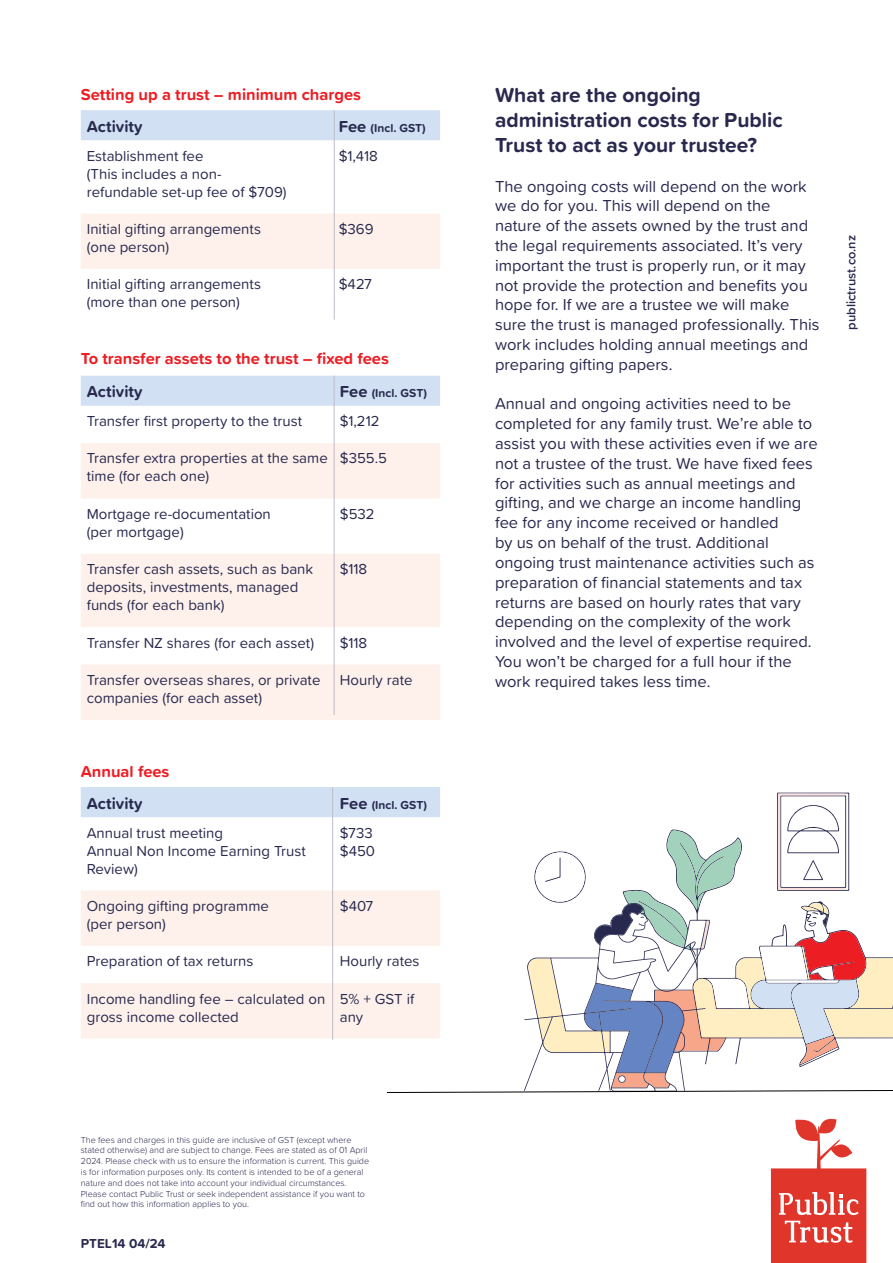
<style>
.page{position:relative;width:893px;height:1263px;background:#fff}
.page>*{position:absolute;margin:0;border:0;box-sizing:border-box;transform-origin:0 0}
.t1{font:700 21px/25.2px "Proxima Soft";color:#29284e}
.t2{font:16.5px/19.8px "Proxima Soft";color:#29284e}
.t3{font:700 16.5px "Proxima Soft";color:#ed1d24}
.t4{font:700 16.5px "Proxima Soft";color:#28294e}
.t5{font:15px/18px "Proxima Soft";color:#28294e}
.t6{font:700 13.5px "Proxima Soft";color:#28294e}
.t7{font:600 12.9px "Proxima Soft";color:#28294e}
.t8{font:700 12px "Proxima Soft";color:#28294e}
.t9{font:300 9px/10.8px "Proxima Soft";color:#28294e}
.s1{font-size:16.5px}
</style>
<div class="page">
<svg style="left:771px;top:1118px;width:95px;height:145px"></svg>
<div style="left:81px;top:110px;width:359px;height:30px;background:#d1e1f3"></div>
<div style="left:81px;top:214px;width:359px;height:55px;background:#fef1eb"></div>
<div style="left:81px;top:376px;width:359px;height:30px;background:#d1e1f3"></div>
<svg style="left:81px;top:443px;width:359px;height:277px;fill:#fef1eb"></svg>
<hr style="left:334px;top:111px;width:1px;height:208px;background:#bfbbc7">
<hr style="left:334px;top:376px;width:1px;height:339px;background:#bfbbc7">
<svg style="left:81px;top:787px;width:812px;height:306px"></svg>
<p class="t3" style="left:81px;top:82px;width:282px">Setting up a trust – minimum charges</p>
<p class="t4" style="left:87px;top:114px;width:57px">Activity</p>
<p class="t8" style="left:339px;top:119px;width:89px"><span class="s1">Fee</span> (Incl. GST)</p>
<p class="t5" style="left:87px;top:146px;width:201px">Establishment fee<br>(This includes a non&shy;refundable set-up fee of $709)</p>
<p class="t5" style="left:339px;top:146px;width:41px">$1,418</p>
<p class="t5" style="left:87px;top:219px;width:176px">Initial gifting arrangements (one person)</p>
<p class="t5" style="left:339px;top:219px;width:36px">$369</p>
<p class="t5" style="left:87px;top:275px;width:176px">Initial gifting arrangements (more than one person)</p>
<p class="t5" style="left:339px;top:275px;width:35px">$427</p>
<p class="t3" style="left:81px;top:346px;width:310px">To transfer assets to the trust – fixed fees</p>
<p class="t4" style="left:87px;top:379px;width:57px">Activity</p>
<p class="t8" style="left:340px;top:384px;width:89px"><span class="s1">Fee</span> (Incl. GST)</p>
<p class="t5" style="left:87px;top:411px;width:217px">Transfer first property to the trust</p>
<p class="t5" style="left:340px;top:411px;width:41px">$1,212</p>
<p class="t5" style="left:87px;top:449px;width:242px">Transfer extra properties at the same time (for each one)</p>
<p class="t5" style="left:340px;top:449px;width:49px">$355.5</p>
<p class="t5" style="left:87px;top:504px;width:186px">Mortgage re-documentation (per mortgage)</p>
<p class="t5" style="left:340px;top:504px;width:36px">$532</p>
<p class="t5" style="left:87px;top:559px;width:228px">Transfer cash assets, such as bank deposits, investments, managed funds (for each bank)</p>
<p class="t5" style="left:340px;top:559px;width:29px">$118</p>
<p class="t5" style="left:87px;top:633px;width:229px">Transfer NZ shares (for each asset)</p>
<p class="t5" style="left:340px;top:633px;width:29px">$118</p>
<p class="t5" style="left:87px;top:670px;width:235px">Transfer overseas shares, or private companies (for each asset)</p>
<p class="t5" style="left:340px;top:670px;width:74px">Hourly rate</p>
<p class="t3" style="left:81px;top:759px;width:90px">Annual fees</p>
<p class="t4" style="left:87px;top:791px;width:57px">Activity</p>
<p class="t8" style="left:340px;top:795px;width:89px"><span class="s1">Fee</span> (Incl. GST)</p>
<p class="t5" style="left:87px;top:823px;width:221px">Annual trust meeting<br>Annual Non Income Earning Trust<br>Review)</p>
<p class="t5" style="left:340px;top:823px;width:37px">$733 $450</p>
<p class="t5" style="left:87px;top:896px;width:184px">Ongoing gifting programme (per person)</p>
<p class="t5" style="left:340px;top:896px;width:35px">$407</p>
<p class="t5" style="left:87px;top:951px;width:168px">Preparation of tax returns</p>
<p class="t5" style="left:340px;top:951px;width:81px">Hourly rates</p>
<p class="t5" style="left:87px;top:989px;width:240px">Income handling fee – calculated on gross income collected</p>
<p class="t5" style="left:340px;top:989px;width:76px">5% + GST if any</p>
<p class="t9" style="left:81px;top:1133px;width:290px">The fees and charges in this guide are inclusive of GST (except where stated otherwise) and are subject to change. Fees are stated as of 01 April 2024. Please check with us to ensure the information is current. This guide is for information purposes only. Its content is intended to be of a general nature and does not take into account your individual circumstances.<br>Please contact Public Trust or seek independent assistance if you want to find out how this information applies to you.</p>
<p class="t6" style="left:81px;top:1233px;width:86px">PTEL14 04/24</p>
<p class="t1" style="left:495px;top:81px;width:289px">What are the ongoing administration costs for Public<br>Trust to act as your trustee?</p>
<p class="t2" style="left:495px;top:175px;width:326px">The ongoing costs will depend on the work we do for you. This will depend on the nature of the assets owned by the trust and the legal requirements associated. It’s very important the trust is properly run, or it may not provide the protection and benefits you hope for. If we are a trustee we will make sure the trust is managed professionally. This work includes holding annual meetings and preparing gifting papers.</p>
<p class="t2" style="left:495px;top:393px;width:324px">Annual and ongoing activities need to be completed for any family trust. We’re able to assist you with these activities even if we are not a trustee of the trust. We have fixed fees for activities such as annual meetings and gifting, and we charge an income handling fee for any income received or handled<br>by us on behalf of the trust. Additional ongoing trust maintenance activities such as preparation of financial statements and tax returns are based on hourly rates that vary depending on the complexity of the work involved and the level of expertise required.<br>You won’t be charged for a full hour if the work required takes less time.</p>
<p class="t7" style="left:841px;top:330px;width:96px;rotate:-90deg">publictrust.co.nz</p>
</div>
